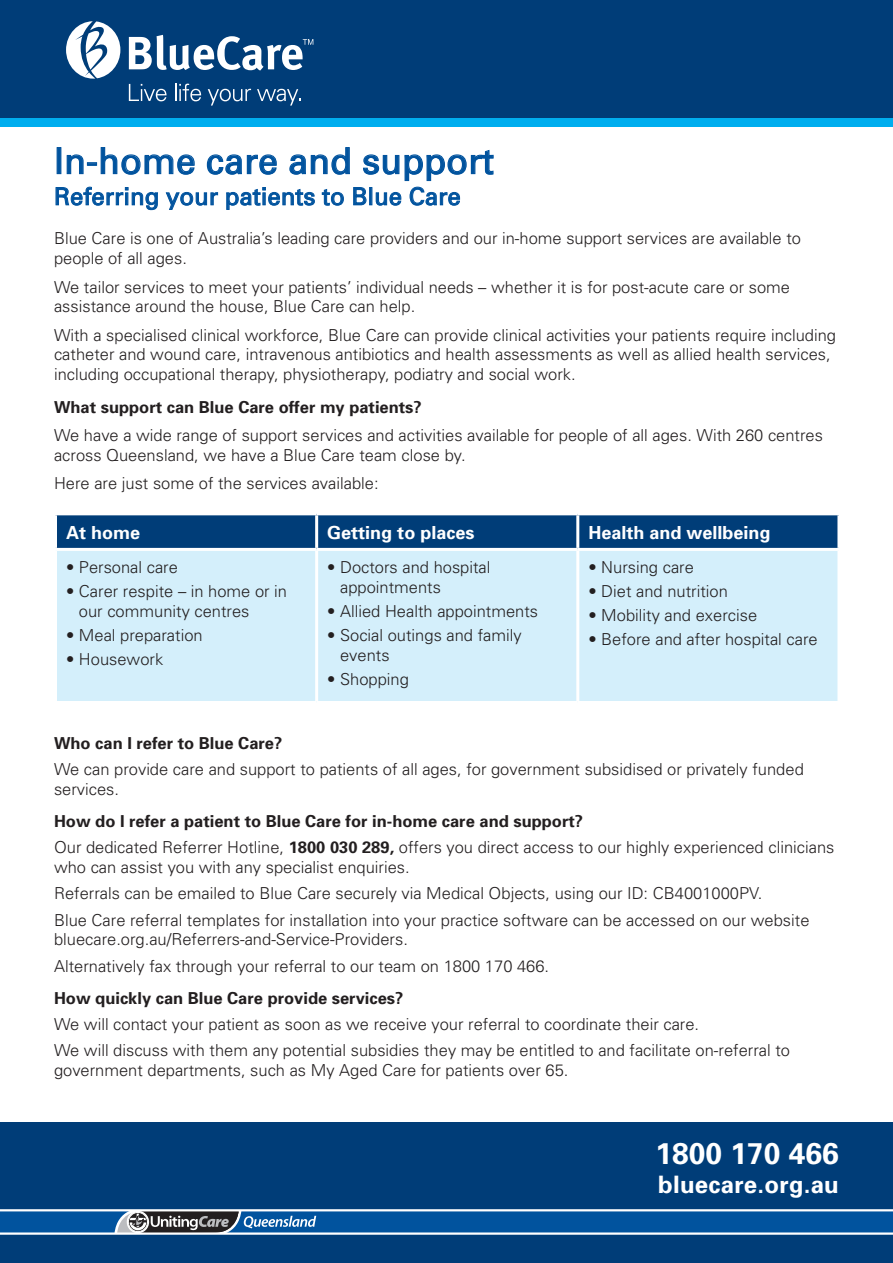
<style>
.page{position:relative;width:893px;height:1263px;background:#fff}
.page>*{position:absolute;margin:0;border:0;box-sizing:border-box;transform-origin:0 0}
.t1{font:36px "Univers";color:#01539e}
.t2{font:700 30px "Univers";color:#fff}
.t3{font:24px "Univers";color:#01539e}
.t4{font:700 24px "Univers";letter-spacing:.01em;color:#fff}
.t5{font:700 18px "Univers";color:#fff}
.t6{font:300 16.5px/19.8px "Univers";color:#231f20}
.t7{font:700 16.5px "Univers";color:#231f20}
.s1{font-weight:700}
</style>
<div class="page">
<svg style="left:55px;top:147px;width:439px;height:64px"></svg>
<svg style="left:57px;top:515px;width:780px;height:33px;background:#04407a"></svg>
<div style="left:57px;top:551px;width:780px;height:150px;background:#d4effb"></div>
<hr style="left:315px;top:515px;width:3px;height:33px;background:#fff">
<hr style="left:576px;top:515px;width:3px;height:33px;background:#fff">
<hr style="left:315px;top:551px;width:3px;height:150px;background:#fff">
<hr style="left:576px;top:551px;width:3px;height:150px;background:#fff">
<div style="left:0;top:1123px;width:893px;height:140px;background:#003d78"></div>
<div style="left:0;top:0;width:893px;height:126px;background:#003d78"></div>
<div style="left:0;top:118px;width:893px;height:8px;background:#00aeef"></div>
<svg style="left:0;top:1209px;width:893px;height:26px;background:#3b74a9"></svg>
<svg style="left:66px;top:21px;width:54px;height:58px"></svg>
<svg style="left:129px;top:35px;width:184px;height:36px"></svg>
<svg style="left:129px;top:84px;width:38px;height:17px"></svg>
<svg style="left:175px;top:84px;width:26px;height:17px"></svg>
<svg style="left:208px;top:89px;width:43px;height:17px"></svg>
<svg style="left:257px;top:89px;width:44px;height:17px"></svg>
<p class="t1" style="left:54px;top:140px;width:442px">In-home care and support</p>
<p class="t3" style="left:54px;top:182px;width:408px">Referring your patients to Blue Care</p>
<p class="t6" style="left:54px;top:229px;width:749px">Blue Care is one of Australia’s leading care providers and our in-home support services are available to people of all ages.</p>
<p class="t6" style="left:54px;top:277px;width:737px">We tailor services to meet your patients’ individual needs – whether it is for post-acute care or some assistance around the house, Blue Care can help.</p>
<p class="t6" style="left:54px;top:325px;width:784px">With a specialised clinical workforce, Blue Care can provide clinical activities your patients require including catheter and wound care, intravenous antibiotics and health assessments as well as allied health services, including occupational therapy, physiotherapy, podiatry and social work.</p>
<p class="t7" style="left:54px;top:397px;width:369px">What support can Blue Care offer my patients?</p>
<p class="t6" style="left:54px;top:425px;width:771px">We have a wide range of support services and activities available for people of all ages. With 260 centres across Queensland, we have a Blue Care team close by.</p>
<p class="t6" style="left:54px;top:473px;width:326px">Here are just some of the services available:</p>
<p class="t5" style="left:66px;top:521px;width:75px">At home</p>
<p class="t5" style="left:327px;top:521px;width:149px">Getting to places</p>
<p class="t5" style="left:588px;top:521px;width:184px">Health and wellbeing</p>
<p class="t6" style="left:66px;top:557px;width:113px">• Personal care</p>
<p class="t6" style="left:79px;top:581px;width:210px;text-indent:-13px">• Carer respite – in home or in our community centres</p>
<p class="t6" style="left:66px;top:625px;width:138px">• Meal preparation</p>
<p class="t6" style="left:66px;top:649px;width:99px">• Housework</p>
<p class="t6" style="left:340px;top:557px;width:152px;text-indent:-13px">• Doctors and hospital appointments</p>
<p class="t6" style="left:327px;top:601px;width:212px">• Allied Health appointments</p>
<p class="t6" style="left:340px;top:625px;width:183px;text-indent:-13px">• Social outings and family events</p>
<p class="t6" style="left:327px;top:669px;width:83px">• Shopping</p>
<p class="t6" style="left:588px;top:557px;width:107px">• Nursing care</p>
<p class="t6" style="left:588px;top:581px;width:141px">• Diet and nutrition</p>
<p class="t6" style="left:588px;top:605px;width:170px">• Mobility and exercise</p>
<p class="t6" style="left:588px;top:630px;width:231px">• Before and after hospital care</p>
<p class="t7" style="left:54px;top:733px;width:230px">Who can I refer to Blue Care?</p>
<p class="t6" style="left:54px;top:759px;width:751px">We can provide care and support to patients of all ages, for government subsidised or privately funded services.</p>
<p class="t7" style="left:54px;top:811px;width:531px">How do I refer a patient to Blue Care for in-home care and support?</p>
<p class="t6" style="left:54px;top:838px;width:782px">Our dedicated Referrer Hotline, <span class="s1">1800 030 289,</span> offers you direct access to our highly experienced clinicians who can assist you with any specialist enquiries.</p>
<p class="t6" style="left:54px;top:884px;width:710px">Referrals can be emailed to Blue Care securely via Medical Objects, using our ID: CB4001000PV.</p>
<p class="t6" style="left:54px;top:910px;width:757px">Blue Care referral templates for installation into your practice software can be accessed on our website bluecare.org.au/Referrers-and-Service-Providers.</p>
<p class="t6" style="left:54px;top:956px;width:497px">Alternatively fax through your referral to our team on 1800 170 466.</p>
<p class="t7" style="left:54px;top:988px;width:351px">How quickly can Blue Care provide services?</p>
<p class="t6" style="left:54px;top:1014px;width:647px">We will contact your patient as soon as we receive your referral to coordinate their care.</p>
<p class="t6" style="left:54px;top:1041px;width:737px">We will discuss with them any potential subsidies they may be entitled to and facilitate on-referral to government departments, such as My Aged Care for patients over 65.</p>
<p class="t2" style="left:655px;top:1135px;width:185px">1800 170 466</p>
<p class="t4" style="left:658px;top:1170px;width:182px">bluecare.org.au</p>
</div>
